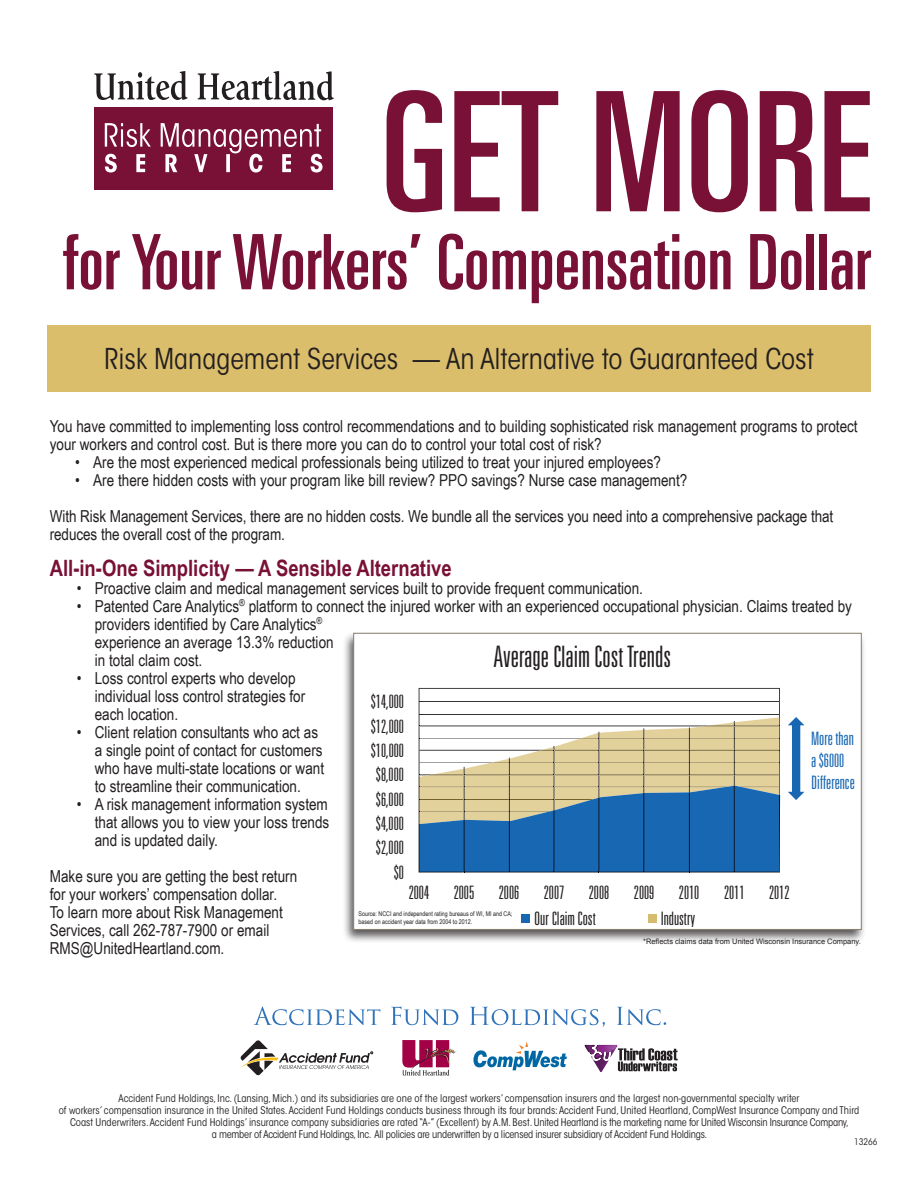
<style>
.page{position:relative;width:918px;height:1188px;background:#fff}
.page>*{position:absolute;margin:0;border:0;box-sizing:border-box;transform-origin:0 0}
.standard_body_copy{font:ultra-condensed 166.5px "Univers LT Std";color:#791035}
.standard_body_copy-2{font:ultra-condensed 76.5px "Univers LT Std";color:#791035}
.t1{font:300 ultra-condensed 29.55px "Univers LT Std";color:#231f20}
.standard_body_copy-3{font:condensed 28.5px "ITC Avant Garde Std";color:#231f20}
.bullet_list_arial{font:700 22.5px "Arial Narrow";color:#791035}
.t2{font:300 ultra-condensed 18.45px "Univers LT Std";color:#231f20}
.t3{font:300 ultra-condensed 18.45px/22.2px "Univers LT Std";color:#1767b3}
.standard_body_copy-4{font:16.5px/18px "Arial Narrow";color:#231f20}
.li{font:16.5px "Arial Narrow";color:#231f20}
.bullet_list_arial-2{font:16.5px/18px "Arial Narrow";letter-spacing:-.005em;color:#231f20}
.standard_tab_setting{font:condensed 10.5px/12px "ITC Avant Garde Std";color:#231f20;text-align:center}
.standard_tab_setting-2{font:condensed 9px "ITC Avant Garde Std";color:#231f20}
.t4{font:7.5px "Arial";color:#231f20}
.t5{font:6.6px/7.8px "Arial Narrow";color:#231f20}
</style>
<div class="page">
<div style="left:342px;top:631px;width:524px;height:313px;background:#231f20;opacity:.75"></div>
<div style="left:353px;top:633px;width:509px;height:297px;background:#fff;border:1px solid #867e6c"></div>
<div style="left:522px;top:914px;width:8px;height:9px;background:#1767b3"></div>
<div style="left:648px;top:914px;width:9px;height:9px;background:#d6bc6e"></div>
<svg style="left:788px;top:717px;width:16px;height:83px"></svg>
<svg style="left:419px;top:688px;width:361px;height:26px"></svg>
<svg style="left:419px;top:714px;width:362px;height:159px;background:#87a2af"></svg>
<div style="left:47px;top:325px;width:824px;height:67px;background:#dbbe6b"></div>
<svg style="left:254px;top:1006px;width:126px;height:19px"></svg>
<svg style="left:391px;top:1007px;width:67px;height:18px"></svg>
<svg style="left:470px;top:1007px;width:135px;height:20px"></svg>
<svg style="left:617px;top:1007px;width:49px;height:18px"></svg>
<svg style="left:473px;top:1042px;width:94px;height:28px"></svg>
<svg style="left:240px;top:1040px;width:133px;height:35px"></svg>
<svg style="left:402px;top:1040px;width:55px;height:36px"></svg>
<svg style="left:585px;top:1045px;width:93px;height:27px"></svg>
<div style="left:94px;top:107px;width:239px;height:82px;background:#791035"></div>
<svg style="left:105px;top:123px;width:218px;height:50px"></svg>
<svg style="left:94px;top:71px;width:93px;height:29px"></svg>
<svg style="left:198px;top:71px;width:136px;height:29px"></svg>
<p class="standard_body_copy" style="left:380px;top:57px;width:492px">GET MORE</p>
<p class="standard_body_copy-2" style="left:63px;top:219px;width:809px">for Your Workers’ Compensation Dollar</p>
<p class="standard_body_copy-3" style="left:104px;top:342px;width:711px">Risk Management Services — An Alternative to Guaranteed Cost</p>
<p class="standard_body_copy-4" style="left:50px;top:416px;width:809px">You have committed to implementing loss control recommendations and to building sophisticated risk management programs to protect your workers and control cost. But is there more you can do to control your total cost of risk?</p>
<p class="li" style="left:75px;top:450px;width:587px">• Are the most experienced medical professionals being utilized to treat your injured employees?</p>
<p class="li" style="left:75px;top:468px;width:614px">• Are there hidden costs with your program like bill review? PPO savings? Nurse case management?</p>
<p class="bullet_list_arial-2" style="left:50px;top:506px;width:785px">With Risk Management Services, there are no hidden costs. We bundle all the services you need into a comprehensive package that reduces the overall cost of the program.</p>
<p class="bullet_list_arial" style="left:50px;top:551px;width:403px">All-in-One Simplicity — A Sensible Alternative</p>
<p class="standard_body_copy-4" style="left:77px;top:578px;width:568px">• Proactive claim and medical management services built to provide frequent communication.</p>
<p class="standard_body_copy-4" style="left:95px;top:596px;width:759px;text-indent:-18px">• Patented Care Analytics<sup>®</sup> platform to connect the injured worker with an experienced occupational physician. Claims treated by providers identified by Care Analytics<sup>®<br></sup>experience an average 13.3% reduction<br>in total claim cost.</p>
<p class="standard_body_copy-4" style="left:95px;top:668px;width:212px;text-indent:-18px">• Loss control experts who develop individual loss control strategies for each location.</p>
<p class="standard_body_copy-4" style="left:95px;top:722px;width:231px;text-indent:-18px">• Client relation consultants who act as a single point of contact for customers who have multi-state locations or want to streamline their communication.</p>
<p class="standard_body_copy-4" style="left:95px;top:794px;width:236px;text-align:justify;text-indent:-18px">• A risk management information system that allows you to view your loss trends and is updated daily.</p>
<p class="standard_body_copy-4" style="left:50px;top:866px;width:249px">Make sure you are getting the best return for your workers’ compensation dollar.<br>To learn more about Risk Management Services, call 262-787-7900 or email RMS@UnitedHeartland.com.</p>
<p class="t1" style="left:493px;top:641px;width:179px">Average Claim Cost Trends</p>
<p class="t2" style="left:371px;top:692px;width:35px">$14,000</p>
<p class="t2" style="left:371px;top:717px;width:35px">$12,000</p>
<p class="t3" style="left:811px;top:727px;width:45px">More than a $6000<br>Difference</p>
<p class="t2" style="left:371px;top:741px;width:35px">$10,000</p>
<p class="t2" style="left:376px;top:765px;width:30px">$8,000</p>
<p class="t2" style="left:376px;top:789px;width:30px">$6,000</p>
<p class="t2" style="left:376px;top:814px;width:30px">$4,000</p>
<p class="t2" style="left:376px;top:838px;width:30px">$2,000</p>
<p class="t2" style="left:394px;top:862px;width:12px">$0</p>
<p class="t2" style="left:409px;top:883px;width:22px">2004</p>
<p class="t2" style="left:454px;top:883px;width:22px">2005</p>
<p class="t2" style="left:499px;top:883px;width:22px">2006</p>
<p class="t2" style="left:544px;top:883px;width:22px">2007</p>
<p class="t2" style="left:589px;top:883px;width:22px">2008</p>
<p class="t2" style="left:634px;top:883px;width:22px">2009</p>
<p class="t2" style="left:679px;top:883px;width:22px">2010</p>
<p class="t2" style="left:724px;top:883px;width:22px">2011</p>
<p class="t2" style="left:769px;top:883px;width:22px">2012</p>
<p class="t5" style="left:359px;top:909px;width:155px">Source: NCCI and independent rating bureaus of WI, MI and CA; based on accident year data from 2004 to 2012.</p>
<p class="t2" style="left:534px;top:909px;width:63px">Our Claim Cost</p>
<p class="t2" style="left:661px;top:909px;width:36px">Industry</p>
<p class="t4" style="left:643px;top:937px;width:219px">*Reflects claims data from United Wisconsin Insurance Company.</p>
<p class="standard_tab_setting" style="left:59px;top:1092px;width:802px">Accident Fund Holdings, Inc. (Lansing, Mich.) and its subsidiaries are one of the largest workers’ compensation insurers and the largest non-governmental specialty writer<br>of workers’ compensation insurance in the United States. Accident Fund Holdings conducts business through its four brands: Accident Fund, United Heartland, CompWest Insurance Company and Third Coast Underwriters. Accident Fund Holdings’ insurance company subsidiaries are rated “A-” (Excellent) by A.M. Best. United Heartland is the marketing name for United Wisconsin Insurance Company,<br>a member of Accident Fund Holdings, Inc. All policies are underwritten by a licensed insurer subsidiary of Accident Fund Holdings.</p>
<p class="standard_tab_setting-2" style="left:854px;top:1136px;width:25px">13266</p>
</div>
